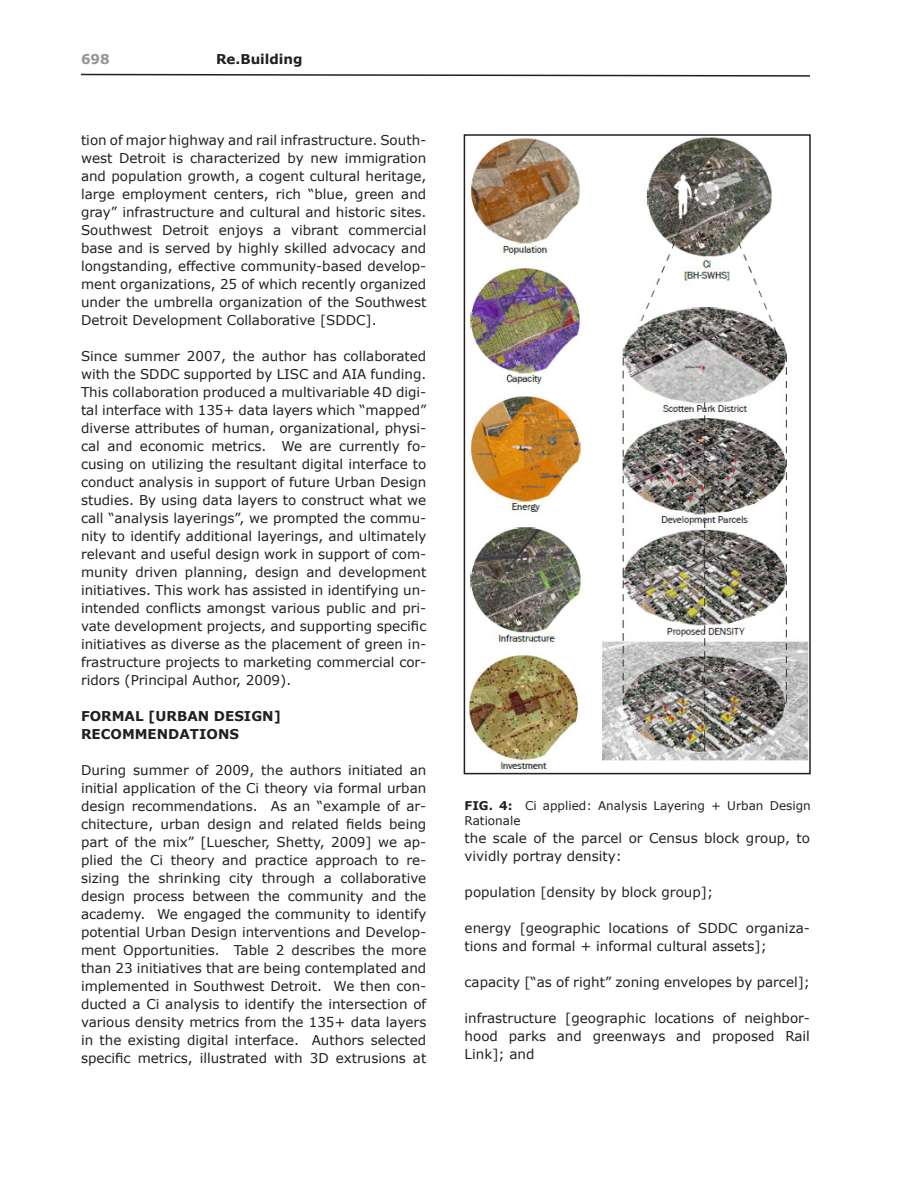
<style>
.page{position:relative;width:918px;height:1188px;background:#fff}
.page>*{position:absolute;margin:0;border:0;box-sizing:border-box;transform-origin:0 0}
.t1{font:13.5px/18px "Verdana";color:#231f20;text-align:justify}
.t2{font:700 13.5px/18px "Verdana";color:#231f20}
.t3{font:700 13.5px "Verdana";color:#939598}
.t4{font:12px/14.4px "Verdana";color:#231f20}
.s1{font-weight:700}
</style>
<div class="page">
<svg style="left:81px;top:73px;width:729px;height:4px"></svg>
<img style="left:469px;top:137px;width:339px;height:634px">
<div style="left:464px;top:134px;width:347px;height:640px;border:2px solid #231f20"></div>
<p class="t3" style="left:81px;top:51px;width:30px">698</p>
<p class="t2" style="left:216px;top:50px;width:88px">Re.Building</p>
<p class="t1" style="left:81px;top:132px;width:347px">tion of major highway and rail infrastructure. South&shy;west Detroit is characterized by new immigration and population growth, a cogent cultural heritage, large employment centers, rich “blue, green and gray” infrastructure and cultural and historic sites.<br>Southwest Detroit enjoys a vibrant commercial base and is served by highly skilled advocacy and longstanding, effective community-based develop&shy;ment organizations, 25 of which recently organized under the umbrella organization of the Southwest Detroit Development Collaborative [SDDC].</p>
<p class="t1" style="left:81px;top:348px;width:347px">Since summer 2007, the author has collaborated with the SDDC supported by LISC and AIA funding.<br>This collaboration produced a multivariable 4D digi&shy;tal interface with 135+ data layers which “mapped” diverse attributes of human, organizational, physi&shy;cal and economic metrics. We are currently fo&shy;cusing on utilizing the resultant digital interface to conduct analysis in support of future Urban Design studies. By using data layers to construct what we call “analysis layerings”, we prompted the commu&shy;nity to identify additional layerings, and ultimately relevant and useful design work in support of com&shy;munity driven planning, design and development initiatives. This work has assisted in identifying un&shy;intended conflicts amongst various public and pri&shy;vate development projects, and supporting specific initiatives as diverse as the placement of green in&shy;frastructure projects to marketing commercial cor&shy;ridors (Principal Author, 2009).</p>
<p class="t2" style="left:81px;top:707px;width:202px">FORMAL [URBAN DESIGN]<br>RECOMMENDATIONS</p>
<p class="t1" style="left:81px;top:762px;width:347px">During summer of 2009, the authors initiated an initial application of the Ci theory via formal urban design recommendations. As an “example of ar&shy;chitecture, urban design and related fields being part of the mix” [Luescher, Shetty, 2009] we ap&shy;plied the Ci theory and practice approach to re&shy;sizing the shrinking city through a collaborative design process between the community and the academy. We engaged the community to identify potential Urban Design interventions and Develop&shy;ment Opportunities. Table 2 describes the more than 23 initiatives that are being contemplated and implemented in Southwest Detroit. We then con&shy;ducted a Ci analysis to identify the intersection of various density metrics from the 135+ data layers in the existing digital interface. Authors selected specific metrics, illustrated with 3D extrusions at</p>
<p class="t4" style="left:465px;top:799px;width:348px"><span class="s1">FIG. 4:</span> Ci applied: Analysis Layering + Urban Design<br>Rationale</p>
<p class="t1" style="left:465px;top:829px;width:347px">the scale of the parcel or Census block group, to vividly portray density:</p>
<p class="t1" style="left:465px;top:883px;width:250px">population [density by block group];</p>
<p class="t1" style="left:465px;top:919px;width:347px">energy [geographic locations of SDDC organiza&shy;tions and formal + informal cultural assets];</p>
<p class="t1" style="left:465px;top:973px;width:347px">capacity [“as of right” zoning envelopes by parcel];</p>
<p class="t1" style="left:465px;top:1009px;width:347px">infrastructure [geographic locations of neighbor&shy;hood parks and greenways and proposed Rail Link]; and</p>
</div>
